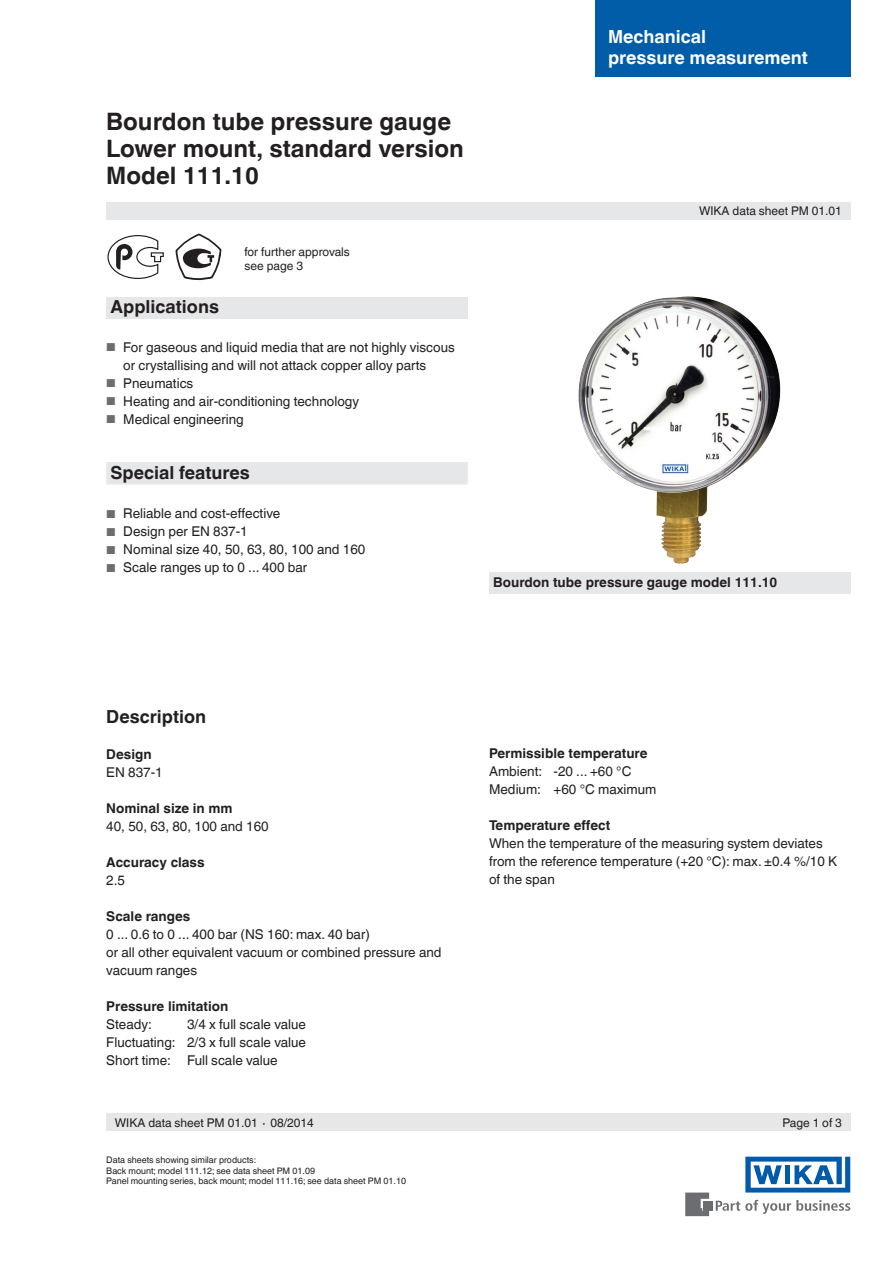
<style>
.page{position:relative;width:893px;height:1263px;background:#fff}
.page>*{position:absolute;margin:0;border:0;box-sizing:border-box;transform-origin:0 0}
.t1{font:700 24px/27px "Helvetica World";color:#231f20}
.t2{font:700 18px "Helvetica World";color:#231f20}
.t3{font:700 18px/21px "Helvetica World";color:#fff}
.t4{font:13.5px/18px "Helvetica World";color:#231f20}
.t5{font:700 13.5px "Helvetica World";color:#231f20}
.t6{font:12px/13.5px "Helvetica World";color:#231f20}
.t7{font:9px/10.5px "Helvetica World";color:#231f20}
.s1{font-size:11.55px;color:#6c6d70}
</style>
<div class="page">
<div style="left:106px;top:298px;width:362px;height:21px;background:#e6e7e9"></div>
<svg style="left:716px;top:1200px;width:134px;height:14px"></svg>
<div style="left:703px;top:1201px;width:9px;height:9px;background:#6c6d70"></div>
<svg style="left:685px;top:1192px;width:24px;height:24px"></svg>
<svg style="left:745px;top:1157px;width:105px;height:35px"></svg>
<div style="left:106px;top:203px;width:744px;height:17px;background:#e6e7e9"></div>
<div style="left:106px;top:1114px;width:744px;height:17px;background:#e6e7e9"></div>
<div style="left:106px;top:462px;width:362px;height:22px;background:#e6e7e9"></div>
<div style="left:595px;top:0;width:255px;height:77px;background:#015da7"></div>
<svg style="left:107px;top:235px;width:57px;height:44px"></svg>
<svg style="left:175px;top:234px;width:46px;height:47px"></svg>
<img style="left:578px;top:296px;width:203px;height:268px">
<div style="left:489px;top:572px;width:361px;height:21px;background:#e6e7e9"></div>
<h1 class="t1" style="left:106px;top:108px;width:359px">Bourdon tube pressure gauge<br>Lower mount, standard version<br>Model 111.10</h1>
<p class="t6" style="left:245px;top:245px;width:107px">for further approvals see page 3</p>
<h2 class="t2" style="left:111px;top:296px;width:110px">Applications</h2>
<p class="t4" style="left:123px;top:338px;width:333px;text-indent:-17px"><span class="s1">■</span> For gaseous and liquid media that are not highly viscous or crystallising and will not attack copper alloy parts</p>
<p class="t4" style="left:106px;top:374px;width:89px"><span class="s1">■</span> Pneumatics</p>
<p class="t4" style="left:106px;top:392px;width:254px"><span class="s1">■</span> Heating and air-conditioning technology</p>
<p class="t4" style="left:106px;top:410px;width:139px"><span class="s1">■</span> Medical engineering</p>
<h2 class="t2" style="left:111px;top:462px;width:141px">Special features</h2>
<p class="t4" style="left:106px;top:505px;width:175px"><span class="s1">■</span> Reliable and cost-effective</p>
<p class="t4" style="left:106px;top:523px;width:143px"><span class="s1">■</span> Design per EN 837-1</p>
<p class="t4" style="left:106px;top:541px;width:261px"><span class="s1">■</span> Nominal size 40, 50, 63, 80, 100 and 160</p>
<p class="t4" style="left:106px;top:559px;width:202px"><span class="s1">■</span> Scale ranges up to 0 ... 400 bar</p>
<h2 class="t3" style="left:608px;top:26px;width:201px">Mechanical<br>pressure measurement</h2>
<p class="t6" style="left:699px;top:204px;width:144px">WIKA data sheet PM 01.01</p>
<p class="t5" style="left:493px;top:575px;width:286px">Bourdon tube pressure gauge model 111.10</p>
<h2 class="t2" style="left:106px;top:706px;width:101px">Description</h2>
<p class="t5" style="left:106px;top:746px;width:47px">Design</p>
<p class="t4" style="left:106px;top:763px;width:58px">EN 837-1</p>
<p class="t5" style="left:106px;top:800px;width:128px">Nominal size in mm</p>
<p class="t4" style="left:106px;top:817px;width:164px">40, 50, 63, 80, 100 and 160</p>
<p class="t5" style="left:106px;top:854px;width:100px">Accuracy class</p>
<p class="t4" style="left:106px;top:871px;width:20px">2.5</p>
<p class="t5" style="left:106px;top:908px;width:86px">Scale ranges</p>
<p class="t4" style="left:106px;top:925px;width:337px">0 ... 0.6 to 0 ... 400 bar (NS 160: max. 40 bar)<br>or all other equivalent vacuum or combined pressure and vacuum ranges</p>
<p class="t5" style="left:106px;top:998px;width:123px">Pressure limitation</p>
<p class="t4" style="left:106px;top:1015px;width:47px">Steady:</p>
<p class="t4" style="left:106px;top:1015px;width:201px;text-align:justify;text-indent:81px">3/4 x full scale value Fluctuating: 2/3 x full scale value Short time: Full scale value</p>
<p class="t5" style="left:489px;top:746px;width:160px">Permissible temperature</p>
<p class="t4" style="left:489px;top:763px;width:169px">Ambient: -20 ... +60 °C<br>Medium: +60 °C maximum</p>
<p class="t5" style="left:489px;top:818px;width:123px">Temperature effect</p>
<p class="t4" style="left:489px;top:835px;width:350px">When the temperature of the measuring system deviates from the reference temperature (+20 °C): max. ±0.4 %/10 K of the span</p>
<p class="t6" style="left:115px;top:1116px;width:201px">WIKA data sheet PM 01.01 ∙ 08/2014</p>
<p class="t6" style="left:782px;top:1116px;width:61px">Page 1 of 3</p>
<p class="t7" style="left:106px;top:1155px;width:301px">Data sheets showing similar products:<br>Back mount; model 111.12; see data sheet PM 01.09<br>Panel mounting series, back mount; model 111.16; see data sheet PM 01.10</p>
</div>
